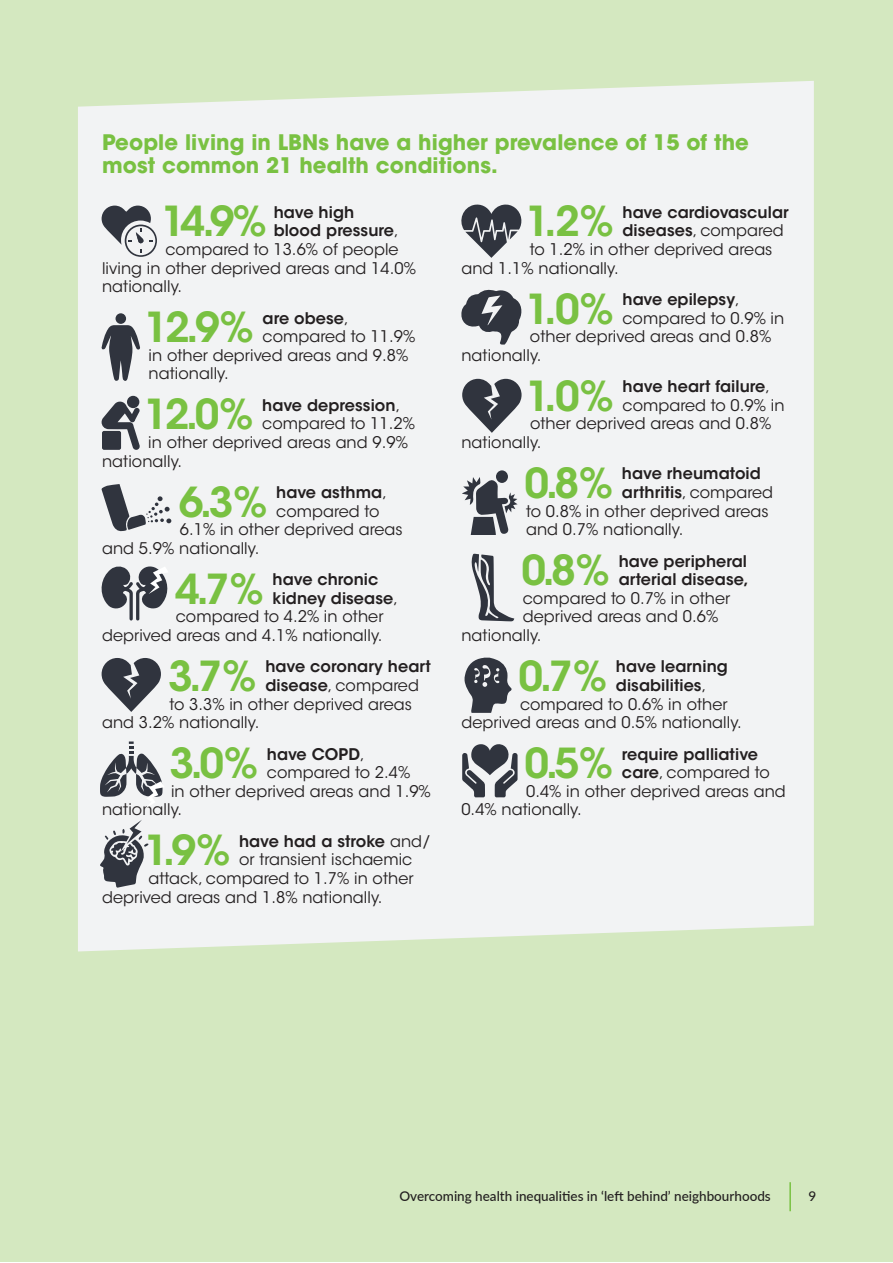
<style>
.page{position:relative;width:893px;height:1263px;background:#fff}
.page>*{position:absolute;margin:0;border:0;box-sizing:border-box;transform-origin:0 0}
.Body_text{font:600 41.1px "ITC Avant Garde Std";color:#79c142}
.Body_text-2{font:700 21.3px/22.6px "ITC Avant Garde Std";letter-spacing:.005em;color:#79c142}
.Body_text-3{font:15.9px "ITC Avant Garde Std";letter-spacing:.005em;color:#231f20}
.Body_text-4{font:600 15.9px "ITC Avant Garde Std";letter-spacing:.005em;color:#231f20}
.t1{font:500 13.5px "Lato";color:#231f20}
.s1{font-weight:400}
.s2{font-weight:600}
</style>
<div class="page">
<div style="left:0;top:0;width:893px;height:1262px;background:#d4e8c0"></div>
<div style="left:78px;top:81px;width:736px;height:870px;background:#f2f3f4"></div>
<svg style="left:102px;top:206px;width:55px;height:51px;background:#9fa1a6"></svg>
<svg style="left:101px;top:325px;width:39px;height:56px;background:#82858b"></svg>
<div style="left:115px;top:313px;width:11px;height:11px;background:#30343e;border-radius:50%"></div>
<svg style="left:101px;top:400px;width:39px;height:50px;background:#797c83"></svg>
<div style="left:127px;top:396px;width:12px;height:12px;background:#30343e;border-radius:50%"></div>
<svg style="left:101px;top:484px;width:70px;height:48px;background:#b1b3b7"></svg>
<svg style="left:99px;top:565px;width:71px;height:56px;background:#94969b"></svg>
<svg style="left:102px;top:658px;width:59px;height:54px;background:#7b7e84"></svg>
<svg style="left:462px;top:379px;width:60px;height:54px;background:#7d8086"></svg>
<svg style="left:99px;top:820px;width:50px;height:68px;background:#9a9ca1"></svg>
<svg style="left:458px;top:203px;width:65px;height:55px;background:#8c8f95"></svg>
<svg style="left:459px;top:289px;width:64px;height:56px;background:#8b8e94"></svg>
<div style="left:496px;top:470px;width:12px;height:13px;background:#30343e;border-radius:50%"></div>
<svg style="left:462px;top:477px;width:56px;height:58px;background:#8e9197"></svg>
<svg style="left:471px;top:553px;width:43px;height:68px;background:#aeb0b5"></svg>
<svg style="left:465px;top:658px;width:47px;height:55px;background:#6d7077"></svg>
<svg style="left:462px;top:744px;width:56px;height:53px;background:#83868c"></svg>
<svg style="left:100px;top:741px;width:65px;height:68px;background:#b0b2b6"></svg>
<hr style="left:789px;top:1182px;width:2px;height:29px;background:#79c142">
<p class="Body_text-2" style="left:102px;top:131px;width:648px">People living in LBNs have a higher prevalence of 15 of the most common 21 health conditions.</p>
<p class="Body_text" style="left:161px;top:195px;width:107px">14.9%</p>
<p class="Body_text-4" style="left:274px;top:202px;width:82px">have high</p>
<p class="Body_text-4" style="left:274px;top:220px;width:127px">blood pressure<span class="s1">,</span></p>
<p class="Body_text-3" style="left:165px;top:239px;width:235px">compared to 13.6% of people</p>
<p class="Body_text-3" style="left:102px;top:258px;width:315px">living in other deprived areas and 14.0%</p>
<p class="Body_text-3" style="left:102px;top:277px;width:82px">nationally.</p>
<p class="Body_text" style="left:144px;top:301px;width:111px">12.9%</p>
<p class="Body_text-4" style="left:263px;top:308px;width:88px">are obese<span class="s1">,</span></p>
<p class="Body_text-3" style="left:263px;top:327px;width:154px">compared to 11.9%</p>
<p class="Body_text-3" style="left:149px;top:345px;width:261px">in other deprived areas and 9.8%</p>
<p class="Body_text-3" style="left:149px;top:364px;width:82px">nationally.</p>
<p class="Body_text" style="left:144px;top:388px;width:111px">12.0%</p>
<p class="Body_text-4" style="left:262px;top:395px;width:140px">have depression<span class="s1">,</span></p>
<p class="Body_text-3" style="left:262px;top:414px;width:154px">compared to 11.2%</p>
<p class="Body_text-3" style="left:148px;top:433px;width:261px">in other deprived areas and 9.9%</p>
<p class="Body_text-3" style="left:102px;top:451px;width:82px">nationally.</p>
<p class="Body_text" style="left:179px;top:475px;width:90px">6.3%</p>
<p class="Body_text-4" style="left:276px;top:482px;width:112px">have asthma<span class="s1">,</span></p>
<p class="Body_text-3" style="left:276px;top:501px;width:105px">compared to</p>
<p class="Body_text-3" style="left:180px;top:520px;width:224px">6.1% in other deprived areas</p>
<p class="Body_text-3" style="left:102px;top:538px;width:159px">and 5.9% nationally.</p>
<p class="Body_text" style="left:175px;top:563px;width:90px">4.7%</p>
<p class="Body_text-4" style="left:273px;top:569px;width:107px">have chronic</p>
<p class="Body_text-4" style="left:273px;top:588px;width:127px">kidney disease<span class="s1">,</span></p>
<p class="Body_text-3" style="left:176px;top:607px;width:209px">compared to 4.2% in other</p>
<p class="Body_text-3" style="left:102px;top:626px;width:282px">deprived areas and 4.1% nationally.</p>
<p class="Body_text" style="left:168px;top:650px;width:90px">3.7%</p>
<p class="Body_text-4" style="left:265px;top:656px;width:167px">have coronary heart</p>
<p class="Body_text-3" style="left:265px;top:676px;width:155px"><span class="s2">disease</span>, compared</p>
<p class="Body_text-3" style="left:169px;top:694px;width:244px">to 3.3% in other deprived areas</p>
<p class="Body_text-3" style="left:102px;top:713px;width:159px">and 3.2% nationally.</p>
<p class="Body_text" style="left:170px;top:737px;width:90px">3.0%</p>
<p class="Body_text-4" style="left:267px;top:744px;width:99px">have COPD<span class="s1">,</span></p>
<p class="Body_text-3" style="left:267px;top:763px;width:145px">compared to 2.4%</p>
<p class="Body_text-3" style="left:171px;top:781px;width:261px">in other deprived areas and 1.9%</p>
<p class="Body_text-3" style="left:102px;top:800px;width:82px">nationally.</p>
<p class="Body_text" style="left:144px;top:824px;width:87px">1.9%</p>
<p class="Body_text-4" style="left:239px;top:831px;width:193px">have had a stroke <span class="s1">and/</span></p>
<p class="Body_text-3" style="left:239px;top:850px;width:175px">or transient ischaemic</p>
<p class="Body_text-3" style="left:149px;top:869px;width:267px">attack, compared to 1.7% in other</p>
<p class="Body_text-3" style="left:102px;top:887px;width:282px">deprived areas and 1.8% nationally.</p>
<p class="Body_text" style="left:525px;top:195px;width:90px">1.2%</p>
<p class="Body_text-4" style="left:622px;top:202px;width:168px">have cardiovascular</p>
<p class="Body_text-3" style="left:622px;top:221px;width:163px"><span class="s2">diseases</span>, compared</p>
<p class="Body_text-3" style="left:530px;top:239px;width:244px">to 1.2% in other deprived areas</p>
<p class="Body_text-3" style="left:461px;top:258px;width:159px">and 1.1% nationally.</p>
<p class="Body_text" style="left:525px;top:282px;width:90px">1.0%</p>
<p class="Body_text-4" style="left:622px;top:289px;width:119px">have epilepsy<span class="s1">,</span></p>
<p class="Body_text-3" style="left:622px;top:308px;width:163px">compared to 0.9% in</p>
<p class="Body_text-3" style="left:530px;top:327px;width:243px">other deprived areas and 0.8%</p>
<p class="Body_text-3" style="left:461px;top:345px;width:82px">nationally.</p>
<p class="Body_text" style="left:526px;top:370px;width:90px">1.0%</p>
<p class="Body_text-4" style="left:623px;top:376px;width:149px">have heart failure<span class="s1">,</span></p>
<p class="Body_text-3" style="left:623px;top:395px;width:163px">compared to 0.9% in</p>
<p class="Body_text-3" style="left:530px;top:414px;width:243px">other deprived areas and 0.8%</p>
<p class="Body_text-3" style="left:461px;top:433px;width:82px">nationally.</p>
<p class="Body_text" style="left:525px;top:457px;width:90px">0.8%</p>
<p class="Body_text-4" style="left:622px;top:463px;width:140px">have rheumatoid</p>
<p class="Body_text-4" style="left:622px;top:482px;width:153px">arthritis<span class="s1">, compared</span></p>
<p class="Body_text-3" style="left:526px;top:501px;width:244px">to 0.8% in other deprived areas</p>
<p class="Body_text-3" style="left:526px;top:520px;width:159px">and 0.7% nationally.</p>
<p class="Body_text" style="left:521px;top:544px;width:90px">0.8%</p>
<p class="Body_text-4" style="left:619px;top:551px;width:130px">have peripheral</p>
<p class="Body_text-4" style="left:619px;top:569px;width:132px">arterial disease,</p>
<p class="Body_text-3" style="left:523px;top:588px;width:209px">compared to 0.7% in other</p>
<p class="Body_text-3" style="left:523px;top:607px;width:197px">deprived areas and 0.6%</p>
<p class="Body_text-3" style="left:461px;top:626px;width:82px">nationally.</p>
<p class="Body_text" style="left:519px;top:650px;width:90px">0.7%</p>
<p class="Body_text-4" style="left:616px;top:656px;width:113px">have learning</p>
<p class="Body_text-4" style="left:616px;top:675px;width:92px">disabilities<span class="s1">,</span></p>
<p class="Body_text-3" style="left:520px;top:694px;width:209px">compared to 0.6% in other</p>
<p class="Body_text-3" style="left:461px;top:713px;width:282px">deprived areas and 0.5% nationally.</p>
<p class="Body_text" style="left:525px;top:737px;width:90px">0.5%</p>
<p class="Body_text-4" style="left:622px;top:744px;width:138px">require palliative</p>
<p class="Body_text-3" style="left:622px;top:763px;width:149px"><span class="s2">care</span>, compared to</p>
<p class="Body_text-3" style="left:526px;top:781px;width:261px">0.4% in other deprived areas and</p>
<p class="Body_text-3" style="left:461px;top:800px;width:122px">0.4% nationally.</p>
<p class="t1" style="left:399px;top:1186px;width:373px">Overcoming health inequalities in ‘left behind’ neighbourhoods</p>
<p class="t1" style="left:808px;top:1186px;width:9px">9</p>
</div>
